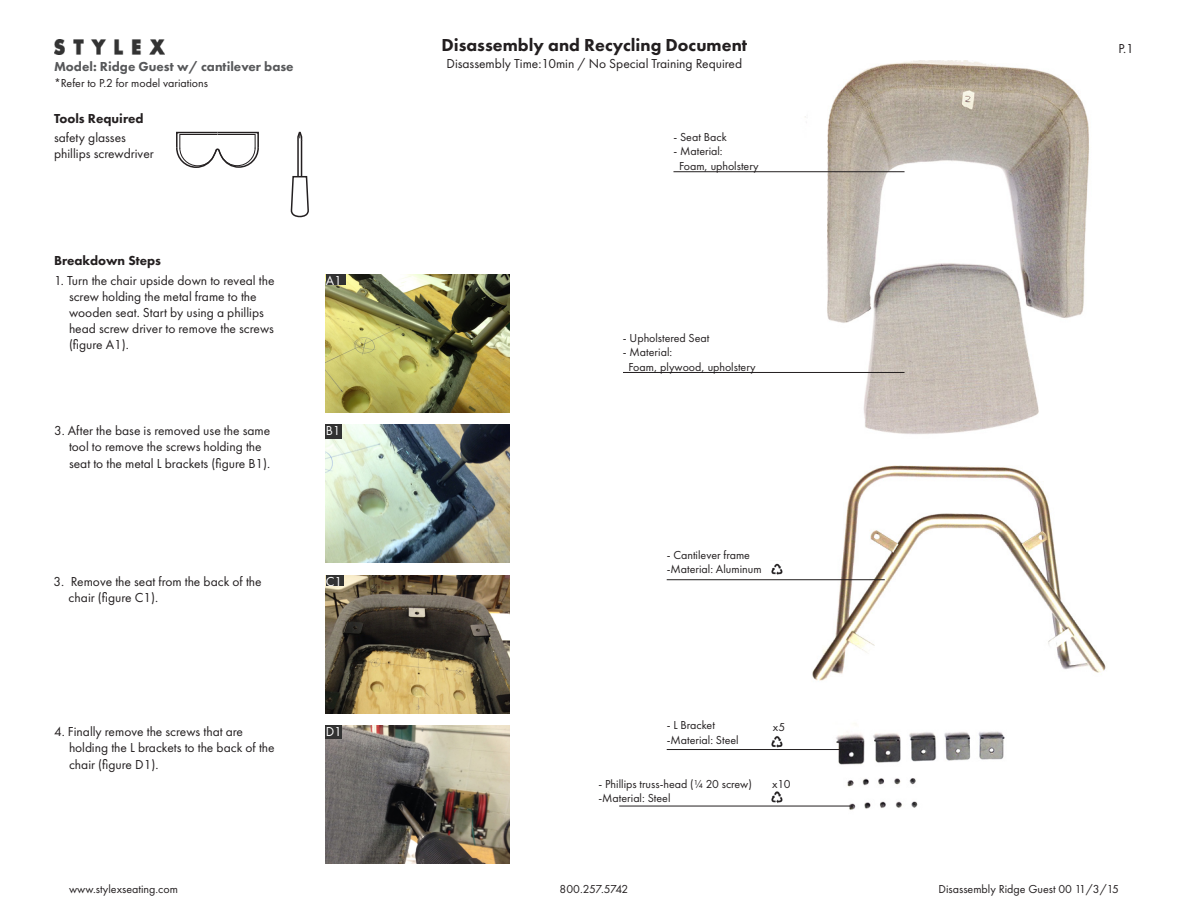
<style>
.page{position:relative;width:1188px;height:918px;background:#fff}
.page>*{position:absolute;margin:0;border:0;box-sizing:border-box;transform-origin:0 0}
.t1{font:800 18px "Futura PT";color:#231f20}
.t2{font:13.5px/16.2px "Futura PT";color:#231f20}
.t3{font:800 13.5px "Futura PT";color:#57585a}
.t4{font:800 13.5px "Futura PT";color:#231f20}
.t5{font:13.5px "Futura PT";color:#fff}
.t6{font:12px "Futura PT";color:#231f20}
.t7{font:12px "Futura PT";letter-spacing:-.035em;color:#231f20}
</style>
<div class="page">
<img style="left:326px;top:576px;width:184px;height:137px">
<img style="left:326px;top:425px;width:184px;height:138px">
<img style="left:771px;top:60px;width:335px;height:750px">
<img style="left:326px;top:274px;width:184px;height:138px">
<img style="left:326px;top:726px;width:184px;height:138px">
<hr style="left:673px;top:171px;width:232px;height:1px;background:#231f20">
<div style="left:326px;top:575px;width:17px;height:11px;background:#323232"></div>
<div style="left:326px;top:425px;width:16px;height:14px;background:#323232"></div>
<div style="left:326px;top:274px;width:20px;height:11px;background:#323232"></div>
<div style="left:326px;top:726px;width:16px;height:13px;background:#323232"></div>
<img style="left:54px;top:40px;width:111px;height:14px">
<hr style="left:667px;top:749px;width:177px;height:1px;background:#231f20">
<svg style="left:290px;top:175px;width:19px;height:43px"></svg>
<hr style="left:297px;top:140px;width:2px;height:37px;background:#231f20">
<hr style="left:301px;top:140px;width:1px;height:37px;background:#231f20">
<svg style="left:297px;top:131px;width:6px;height:11px"></svg>
<svg style="left:176px;top:131px;width:83px;height:37px"></svg>
<img style="left:771px;top:561px;width:12px;height:14px">
<img style="left:771px;top:733px;width:12px;height:15px">
<img style="left:771px;top:790px;width:12px;height:15px">
<hr style="left:623px;top:372px;width:282px;height:1px;background:#231f20">
<hr style="left:619px;top:806px;width:231px;height:1px;background:#231f20">
<hr style="left:667px;top:579px;width:218px;height:1px;background:#231f20">
<p class="t3" style="left:54px;top:58px;width:241px">Model: Ridge Guest w/ cantilever base</p>
<p class="t6" style="left:54px;top:76px;width:156px">*Refer to P.2 for model variations</p>
<p class="t4" style="left:54px;top:110px;width:91px">Tools Required</p>
<p class="t2" style="left:54px;top:129px;width:73px">safety glasses</p>
<p class="t2" style="left:54px;top:146px;width:101px">phillips screwdriver</p>
<p class="t4" style="left:54px;top:252px;width:109px">Breakdown Steps</p>
<p class="t2" style="left:69px;top:272px;width:207px;text-indent:-15px">1. Turn the chair upside down to reveal the screw holding the metal frame to the wooden seat. Start by using a phillips head screw driver to remove the screws (figure A1).</p>
<p class="t2" style="left:69px;top:422px;width:203px;text-indent:-15px">3. After the base is removed use the same tool to remove the screws holding the seat to the metal L brackets (figure B1).</p>
<p class="t5" style="left:326px;top:272px;width:18px">A1</p>
<p class="t5" style="left:326px;top:423px;width:16px">B1</p>
<p class="t2" style="left:69px;top:573px;width:194px;text-indent:-15px">3. Remove the seat from the back of the chair (figure C1).</p>
<p class="t5" style="left:326px;top:573px;width:18px">C1</p>
<p class="t2" style="left:69px;top:724px;width:207px;text-indent:-15px">4. Finally remove the screws that are holding the L brackets to the back of the chair (figure D1).</p>
<p class="t5" style="left:326px;top:724px;width:18px">D1</p>
<p class="t1" style="left:441px;top:34px;width:307px">Disassembly and Recycling Document</p>
<p class="t2" style="left:446px;top:55px;width:297px">Disassembly Time:10min / No Special Training Required</p>
<p class="t6" style="left:673px;top:130px;width:55px">- Seat Back</p>
<p class="t6" style="left:673px;top:144px;width:51px">- Material:</p>
<p class="t6" style="left:679px;top:159px;width:81px">Foam, upholstery</p>
<p class="t6" style="left:623px;top:331px;width:88px">- Upholstered Seat</p>
<p class="t6" style="left:623px;top:345px;width:51px">- Material:</p>
<p class="t6" style="left:629px;top:359px;width:129px">Foam, plywood, upholstery</p>
<p class="t6" style="left:667px;top:548px;width:85px">- Cantilever frame</p>
<p class="t6" style="left:667px;top:562px;width:96px">-Material: Aluminum</p>
<p class="t6" style="left:667px;top:718px;width:50px">- L Bracket</p>
<p class="t6" style="left:667px;top:733px;width:74px">-Material: Steel</p>
<p class="t6" style="left:598px;top:777px;width:155px">- Phillips truss-head (1/4 20 screw)</p>
<p class="t6" style="left:598px;top:791px;width:74px">-Material: Steel</p>
<p class="t6" style="left:773px;top:720px;width:14px">x5</p>
<p class="t6" style="left:772px;top:777px;width:20px">x10</p>
<p class="t2" style="left:1118px;top:40px;width:17px">P.1</p>
<p class="t6" style="left:69px;top:882px;width:110px">www.stylexseating.com</p>
<p class="t7" style="left:560px;top:882px;width:70px">800.257.5742</p>
<p class="t6" style="left:939px;top:882px;width:182px">Disassembly Ridge Guest 00 11/3/15</p>
</div>
